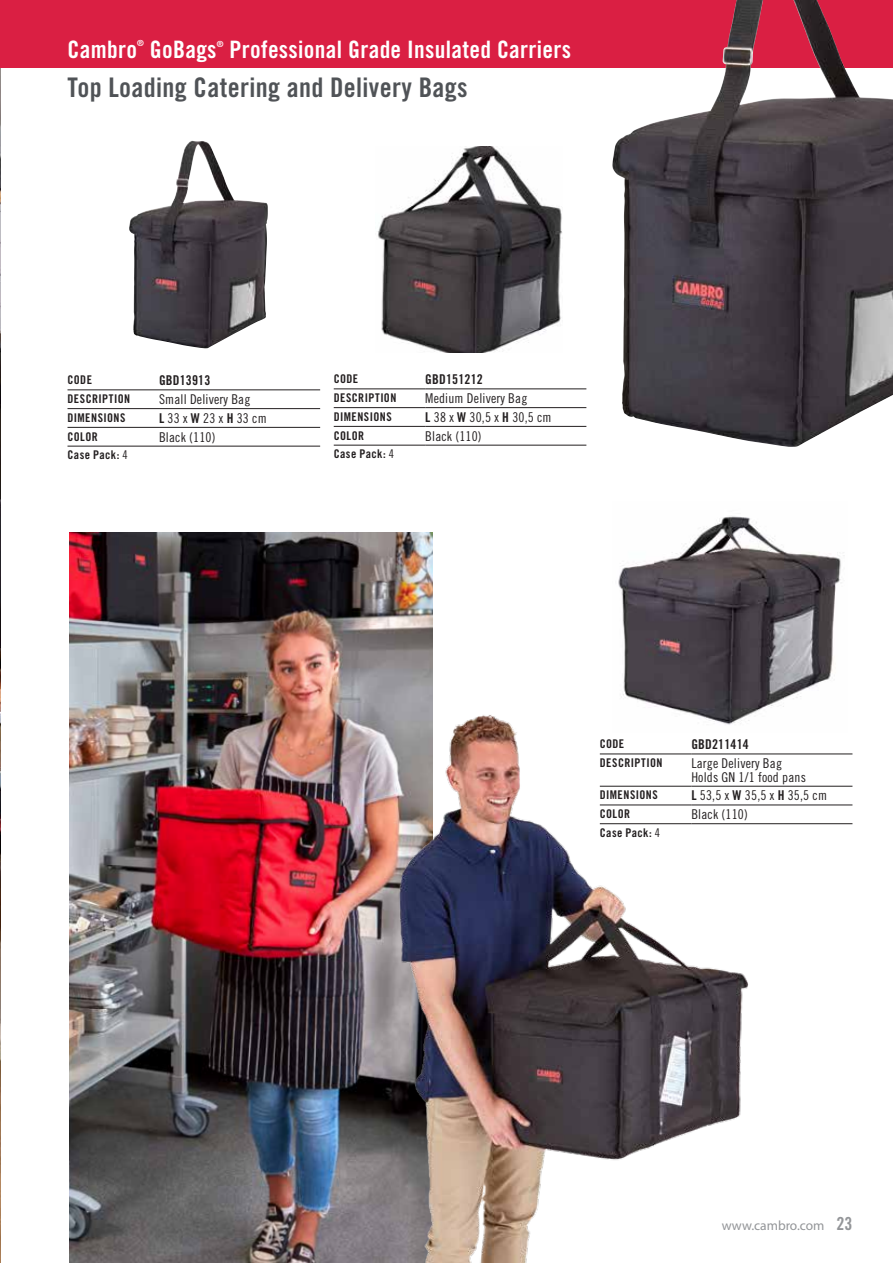
<style>
.page{position:relative;width:893px;height:1263px;background:#fff}
.page>*{position:absolute;margin:0;border:0;box-sizing:border-box;transform-origin:0 0}
.t1{font:27px "Trade Gothic LT Std Bd Cn 20";letter-spacing:.015em;color:#505357}
.t2{font:24px "Trade Gothic LT Std Bd Cn 20";letter-spacing:.015em;color:#fff}
.t3{font:13.5px/13.5px "Trade Gothic LT Std Cn 18";letter-spacing:.015em;color:#231f20}
.t4{font:13.5px "Trade Gothic LT Std Bd Cn 20";letter-spacing:.015em;color:#231f20}
.t5{font:13.5px "Myriad Pro";color:#939598}
.t6{font:12px "Trade Gothic LT Std Bd Cn 20";letter-spacing:.035em;color:#231f20}
.t7{font:8.4px "Trade Gothic LT Std Bd Cn 20";color:#fff}
.s1{font-family:"Trade Gothic LT Std Bd Cn 20"}
.s2{font-family:"Trade Gothic LT Std Cn 18"}
.s3{font-family:"Trade Gothic LT Std Bd Cn 20";font-size:18px}
</style>
<div class="page">
<img style="left:0;top:68px;width:1px;height:1195px">
<div style="left:0;top:0;width:893px;height:68px;background:#da1f43"></div>
<img style="left:69px;top:533px;width:363px;height:730px">
<img style="left:373px;top:702px;width:388px;height:561px">
<img style="left:129px;top:141px;width:139px;height:207px">
<img style="left:378px;top:146px;width:184px;height:207px">
<img style="left:613px;top:516px;width:231px;height:217px">
<img style="left:612px;top:0;width:281px;height:447px">
<hr style="left:600px;top:786px;width:91px;height:1px;background:#231f20">
<hr style="left:691px;top:786px;width:161px;height:1px;background:#231f20">
<hr style="left:600px;top:805px;width:91px;height:1px;background:#231f20">
<hr style="left:691px;top:805px;width:161px;height:1px;background:#231f20">
<hr style="left:600px;top:823px;width:91px;height:1px;background:#231f20">
<hr style="left:691px;top:823px;width:161px;height:1px;background:#231f20">
<hr style="left:600px;top:754px;width:91px;height:1px;background:#231f20">
<hr style="left:691px;top:754px;width:161px;height:1px;background:#231f20">
<hr style="left:68px;top:408px;width:91px;height:1px;background:#231f20">
<hr style="left:159px;top:408px;width:161px;height:1px;background:#231f20">
<hr style="left:68px;top:427px;width:91px;height:1px;background:#231f20">
<hr style="left:159px;top:427px;width:161px;height:1px;background:#231f20">
<hr style="left:68px;top:446px;width:91px;height:1px;background:#231f20">
<hr style="left:159px;top:446px;width:161px;height:1px;background:#231f20">
<hr style="left:68px;top:390px;width:91px;height:1px;background:#231f20">
<hr style="left:159px;top:390px;width:161px;height:1px;background:#231f20">
<hr style="left:334px;top:407px;width:91px;height:1px;background:#231f20">
<hr style="left:425px;top:407px;width:161px;height:1px;background:#231f20">
<hr style="left:334px;top:426px;width:91px;height:1px;background:#231f20">
<hr style="left:425px;top:426px;width:161px;height:1px;background:#231f20">
<hr style="left:334px;top:445px;width:91px;height:1px;background:#231f20">
<hr style="left:425px;top:445px;width:161px;height:1px;background:#231f20">
<hr style="left:334px;top:389px;width:91px;height:1px;background:#231f20">
<hr style="left:425px;top:389px;width:161px;height:1px;background:#231f20">
<h2 class="t2" style="left:67px;top:35px;width:71px">Cambro</h2>
<p class="t7" style="left:137px;top:38px;width:8px">®</p>
<h2 class="t2" style="left:150px;top:35px;width:68px">GoBags</h2>
<p class="t7" style="left:217px;top:39px;width:8px">®</p>
<h2 class="t2" style="left:229px;top:35px;width:343px">Professional Grade Insulated Carriers</h2>
<h1 class="t1" style="left:68px;top:71px;width:402px">Top Loading Catering and Delivery Bags</h1>
<p class="t6" style="left:68px;top:373px;width:26px">CODE</p>
<p class="t4" style="left:159px;top:372px;width:53px">GBD13913</p>
<p class="t6" style="left:68px;top:391px;width:64px">DESCRIPTION</p>
<p class="t3" style="left:159px;top:392px;width:93px">Small Delivery Bag</p>
<p class="t6" style="left:68px;top:410px;width:59px">DIMENSIONS</p>
<p class="t3" style="left:159px;top:411px;width:109px"><span class="s1">L</span> 33 x <span class="s1">W</span> 23 x <span class="s1">H</span> 33 cm</p>
<p class="t6" style="left:68px;top:429px;width:32px">COLOR</p>
<p class="t3" style="left:159px;top:430px;width:58px">Black (110)</p>
<p class="t6" style="left:68px;top:448px;width:62px">Case Pack: <span class="s2">4</span></p>
<p class="t6" style="left:334px;top:372px;width:26px">CODE</p>
<p class="t4" style="left:425px;top:371px;width:59px">GBD151212</p>
<p class="t6" style="left:334px;top:390px;width:64px">DESCRIPTION</p>
<p class="t3" style="left:425px;top:391px;width:104px">Medium Delivery Bag</p>
<p class="t6" style="left:334px;top:409px;width:59px">DIMENSIONS</p>
<p class="t3" style="left:425px;top:410px;width:128px"><span class="s1">L</span> 38 x <span class="s1">W</span> 30,5 x <span class="s1">H</span> 30,5 cm</p>
<p class="t6" style="left:334px;top:428px;width:32px">COLOR</p>
<p class="t3" style="left:425px;top:429px;width:58px">Black (110)</p>
<p class="t6" style="left:334px;top:447px;width:62px">Case Pack: <span class="s2">4</span></p>
<p class="t6" style="left:600px;top:737px;width:26px">CODE</p>
<p class="t4" style="left:691px;top:736px;width:59px">GBD211414</p>
<p class="t6" style="left:600px;top:755px;width:64px">DESCRIPTION</p>
<p class="t3" style="left:691px;top:756px;width:116px">Large Delivery Bag<br>Holds GN 1/1 food pans</p>
<p class="t6" style="left:600px;top:788px;width:59px">DIMENSIONS</p>
<p class="t3" style="left:691px;top:789px;width:137px"><span class="s1">L</span> 53,5 x <span class="s1">W</span> 35,5 x <span class="s1">H</span> 35,5 cm</p>
<p class="t6" style="left:600px;top:806px;width:32px">COLOR</p>
<p class="t3" style="left:691px;top:807px;width:58px">Black (110)</p>
<p class="t6" style="left:600px;top:825px;width:62px">Case Pack: <span class="s2">4</span></p>
<p class="t5" style="left:722px;top:1217px;width:132px">www.cambro.com <span class="s3">23</span></p>
</div>
